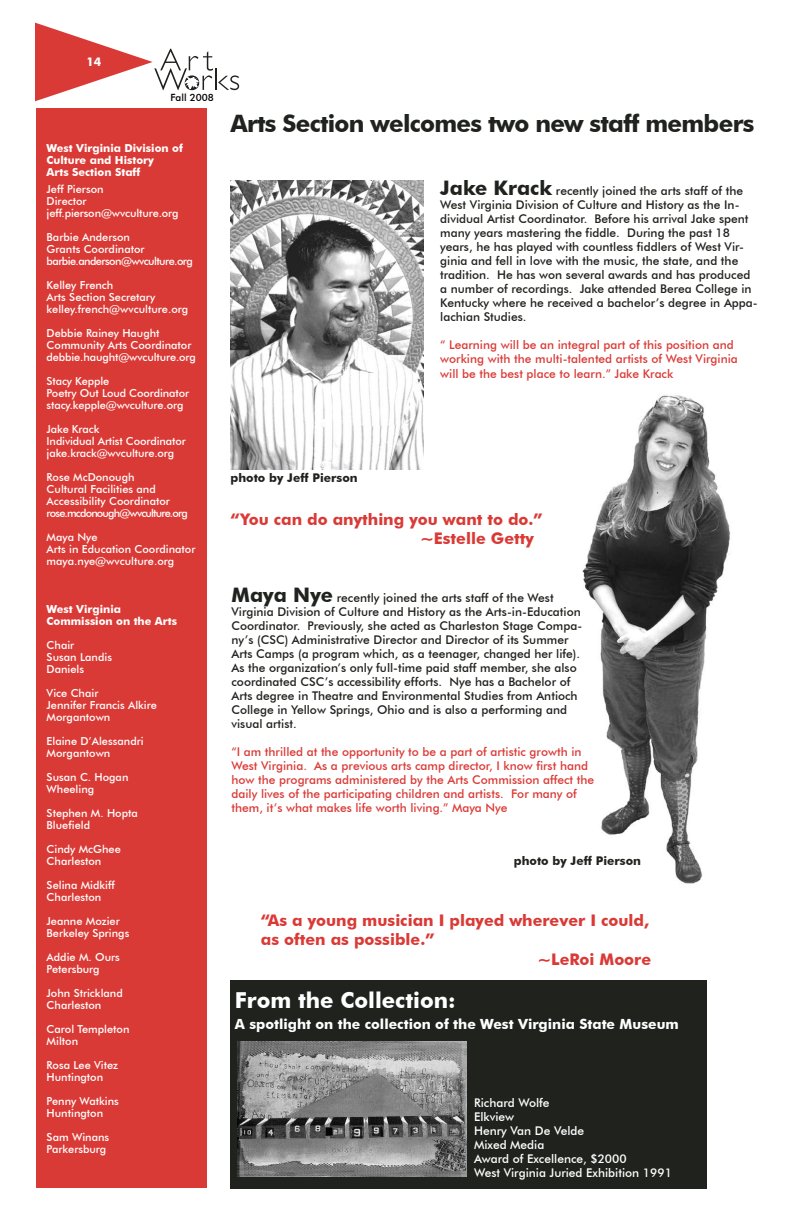
<style>
.page{position:relative;width:792px;height:1224px;background:#fff}
.page>*{position:absolute;margin:0;border:0;box-sizing:border-box;transform-origin:0 0}
.t1{font:700 24px "Futura BT";letter-spacing:-.03em;color:#1f221d}
.t2{font:700 22px "Futura BT";color:#fff}
.t3{font:700 16px/19.2px "Futura BT";color:#da3a36}
.t4{font:700 14px "Futura BT";color:#fff}
.t5{font:500 12px/14px "Futura BT";color:#1f221d}
.t6{font:500 12px/14px "Futura BT";color:#da3a36}
.t7{font:500 12px/14px "Futura BT";color:#fff}
.t8{font:700 12px "Futura BT";color:#1f221d}
.t9{font:700 12px "Futura BT";color:#fff}
.t10{font:500 11px/12px "Futura BT";color:#fff}
.t11{font:700 11px/12px "Futura BT";color:#fff}
.t12{font:500 10px "Futura BT";color:#000}
.s1{font-weight:700;font-size:20px}
</style>
<div class="page">
<svg style="left:35px;top:22px;width:204px;height:80px"></svg>
<div style="left:36px;top:108px;width:171px;height:1080px;background:#da3a36"></div>
<div style="left:230px;top:980px;width:477px;height:208px;background:#1f221d"></div>
<img style="left:582px;top:395px;width:148px;height:489px">
<img style="left:230px;top:180px;width:194px;height:289px">
<img style="left:237px;top:1041px;width:230px;height:136px">
<p class="t9" style="left:86px;top:55px;width:16px">14</p>
<p class="t12" style="left:170px;top:91px;width:45px">Fall 2008</p>
<p class="t11" style="left:47px;top:142px;width:138px">West Virginia Division of<br>Culture and History<br>Arts Section Staff</p>
<p class="t10" style="left:47px;top:183px;width:133px">Jeff Pierson<br>Director jeff.pierson@wvculture.org</p>
<p class="t10" style="left:47px;top:231px;width:148px">Barbie Anderson<br>Grants Coordinator barbie.anderson@wvculture.org</p>
<p class="t10" style="left:47px;top:279px;width:143px">Kelley French<br>Arts Section Secretary kelley.french@wvculture.org</p>
<p class="t10" style="left:47px;top:327px;width:151px">Debbie Rainey Haught<br>Community Arts Coordinator debbie.haught@wvculture.org</p>
<p class="t10" style="left:47px;top:375px;width:144px">Stacy Kepple<br>Poetry Out Loud Coordinator stacy.kepple@wvculture.org</p>
<p class="t10" style="left:47px;top:423px;width:141px">Jake Krack<br>Individual Artist Coordinator jake.krack@wvculture.org</p>
<p class="t10" style="left:47px;top:471px;width:143px">Rose McDonough<br>Cultural Facilities and<br>Accessibility Coordinator rose.mcdonough@wvculture.org</p>
<p class="t10" style="left:47px;top:531px;width:150px">Maya Nye<br>Arts in Education Coordinator maya.nye@wvculture.org</p>
<p class="t11" style="left:47px;top:603px;width:132px">West Virginia<br>Commission on the Arts</p>
<p class="t10" style="left:47px;top:639px;width:67px">Chair<br>Susan Landis<br>Daniels</p>
<p class="t10" style="left:47px;top:687px;width:112px">Vice Chair<br>Jennifer Francis Alkire<br>Morgantown</p>
<p class="t10" style="left:47px;top:735px;width:99px">Elaine D’Alessandri<br>Morgantown</p>
<p class="t10" style="left:47px;top:771px;width:83px">Susan C. Hogan<br>Wheeling</p>
<p class="t10" style="left:47px;top:807px;width:93px">Stephen M. Hopta<br>Bluefield</p>
<p class="t10" style="left:47px;top:843px;width:76px">Cindy McGhee<br>Charleston</p>
<p class="t10" style="left:47px;top:879px;width:70px">Selina Midkiff<br>Charleston</p>
<p class="t10" style="left:47px;top:915px;width:84px">Jeanne Mozier<br>Berkeley Springs</p>
<p class="t10" style="left:47px;top:951px;width:75px">Addie M. Ours<br>Petersburg</p>
<p class="t10" style="left:47px;top:987px;width:78px">John Strickland<br>Charleston</p>
<p class="t10" style="left:47px;top:1023px;width:84px">Carol Templeton<br>Milton</p>
<p class="t10" style="left:47px;top:1059px;width:73px">Rosa Lee Vitez<br>Huntington</p>
<p class="t10" style="left:47px;top:1095px;width:74px">Penny Watkins<br>Huntington</p>
<p class="t10" style="left:47px;top:1131px;width:64px">Sam Winans<br>Parkersburg</p>
<h1 class="t1" style="left:230px;top:109px;width:525px">Arts Section welcomes two new staff members</h1>
<p class="t8" style="left:230px;top:471px;width:129px">photo by Jeff Pierson</p>
<p class="t5" style="left:440px;top:184px;width:319px"><span class="s1">Jake Krack</span> recently joined the arts staff of the West Virginia Division of Culture and History as the In&shy;dividual Artist Coordinator. Before his arrival Jake spent many years mastering the fiddle. During the past 18 years, he has played with countless fiddlers of West Vir&shy;ginia and fell in love with the music, the state, and the tradition. He has won several awards and has produced a number of recordings. Jake attended Berea College in Kentucky where he received a bachelor’s degree in Appa&shy;lachian Studies.</p>
<p class="t6" style="left:440px;top:338px;width:299px">“ Learning will be an integral part of this position and working with the multi-talented artists of West Virginia will be the best place to learn.” Jake Krack</p>
<h3 class="t3" style="left:421px;top:510px;width:124px;text-indent:-190px">“You can do anything you want to do.” ~Estelle Getty</h3>
<p class="t5" style="left:232px;top:591px;width:352px"><span class="s1">Maya Nye</span> recently joined the arts staff of the West Virginia Division of Culture and History as the Arts-in-Education Coordinator. Previously, she acted as Charleston Stage Compa&shy;ny’s (CSC) Administrative Director and Director of its Summer Arts Camps (a program which, as a teenager, changed her life).<br>As the organization’s only full-time paid staff member, she also coordinated CSC’s accessibility efforts. Nye has a Bachelor of Arts degree in Theatre and Environmental Studies from Antioch College in Yellow Springs, Ohio and is also a performing and visual artist.</p>
<p class="t6" style="left:232px;top:745px;width:364px">“I am thrilled at the opportunity to be a part of artistic growth in West Virginia. As a previous arts camp director, I know first hand how the programs administered by the Arts Commission affect the daily lives of the participating children and artists. For many of them, it’s what makes life worth living.” Maya Nye</p>
<p class="t8" style="left:514px;top:854px;width:129px">photo by Jeff Pierson</p>
<h3 class="t3" style="left:261px;top:911px;width:390px">“As a young musician I played wherever I could,</h3>
<h3 class="t3" style="left:261px;top:930px;width:175px">as often as possible.”</h3>
<h3 class="t3" style="left:538px;top:949px;width:115px">~LeRoi Moore</h3>
<h2 class="t2" style="left:235px;top:987px;width:222px">From the Collection:</h2>
<p class="t4" style="left:235px;top:1015px;width:445px">A spotlight on the collection of the West Virginia State Museum</p>
<p class="t7" style="left:474px;top:1096px;width:199px">Richard Wolfe<br>Elkview<br>Henry Van De Velde<br>Mixed Media<br>Award of Excellence, $2000<br>West Virginia Juried Exhibition 1991</p>
</div>
